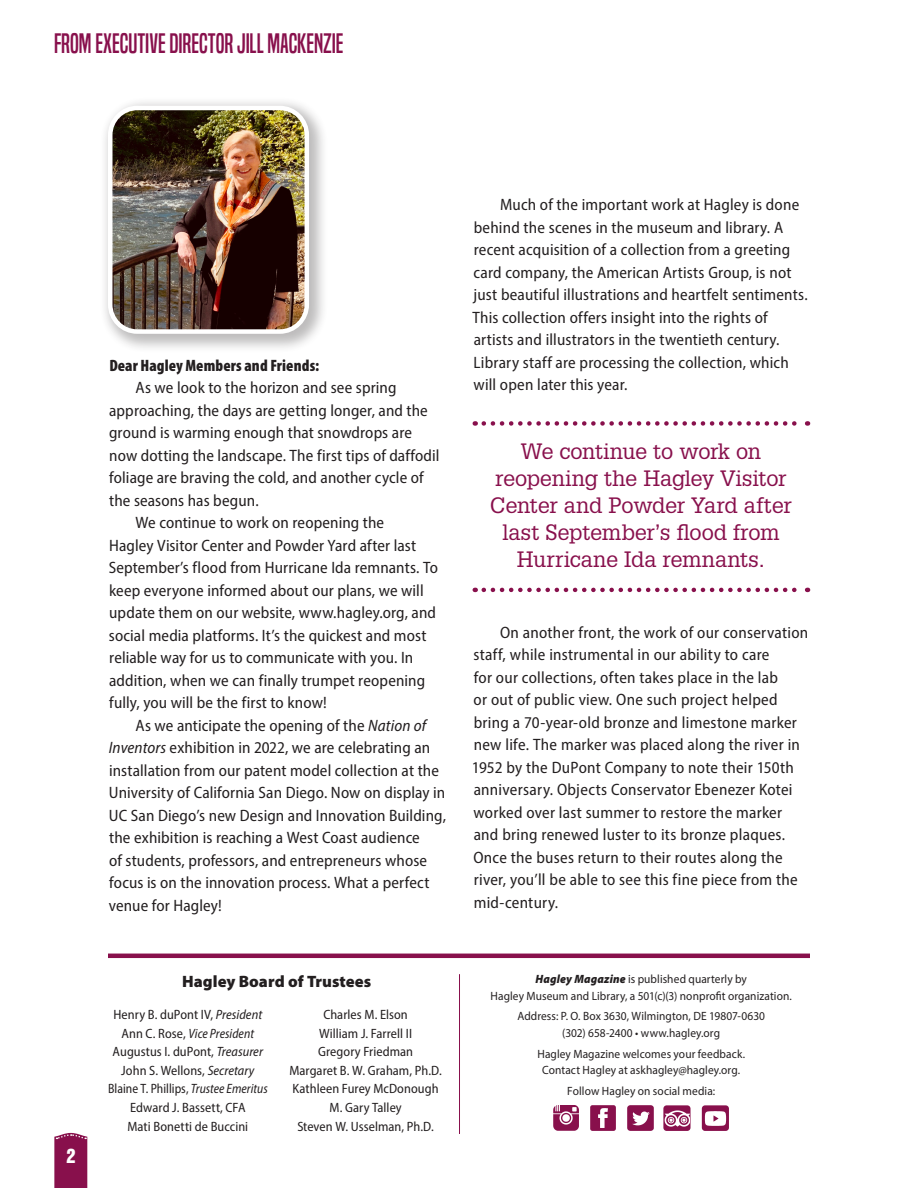
<style>
.page{position:relative;width:918px;height:1188px;background:#fff}
.page>*{position:absolute;margin:0;border:0;box-sizing:border-box;transform-origin:0 0}
.t1{font:26.25px "Built Titling Rg";letter-spacing:-.005em;color:#88104c}
.pull_quote{font:21.75px/27px "Glypha LT Std";letter-spacing:-.015em;color:#88104c;text-align:center}
.t2{font:18px "Helvetica Inserat LT Std";color:#fff}
.story_text{font:semi-condensed 16.5px/22.5px "Myriad Pro";letter-spacing:.01em;color:#231f20}
.story_text-2{font:900 condensed 16.5px "Myriad Pro";letter-spacing:.005em;color:#231f20}
.story_text-3{font:900 16.5px "Myriad Pro";letter-spacing:.005em;color:#231f20}
.cal_text{font:semi-condensed 13.5px "Myriad Pro";letter-spacing:.005em;color:#231f20}
.cal_text-2{font:semi-condensed 13.5px "Myriad Pro";letter-spacing:.005em;color:#231f20;scale:.94 1}
.t3{font:italic semi-condensed 13.5px "Myriad Pro";color:#231f20;scale:.95 1}
.t4{font:12px/16.5px "Myriad Pro";letter-spacing:.005em;color:#231f20;text-align:center;scale:.95 1}
.s1{font-style:italic}
.s2{font-style:normal}
.s3{font-weight:900;font-style:italic}
</style>
<div class="page">
<svg style="left:54px;top:1133px;width:33px;height:55px;background:#8d1c55"></svg>
<img style="left:554px;top:1105px;width:25px;height:26px">
<img style="left:590px;top:1105px;width:26px;height:26px">
<img style="left:627px;top:1105px;width:26px;height:26px">
<svg style="left:663px;top:1105px;width:28px;height:26px"></svg>
<img style="left:664px;top:1105px;width:26px;height:26px">
<svg style="left:702px;top:1105px;width:27px;height:26px"></svg>
<img style="left:703px;top:1105px;width:25px;height:26px">
<hr style="left:108px;top:954px;width:702px;height:4px;background:#88104c">
<hr style="left:459px;top:974px;width:1px;height:160px;background:#88104c">
<div style="left:99px;top:97px;width:230px;height:257px;background:#231f20;opacity:.3"></div>
<img style="left:110px;top:108px;width:197px;height:224px">
<div style="left:108px;top:106px;width:201px;height:228px;border:4px solid #fff;border-radius:27px"></div>
<svg style="left:484px;top:421px;width:324px;height:5px"></svg>
<svg style="left:484px;top:588px;width:324px;height:4px"></svg>
<p class="t1" style="left:54px;top:28px;width:291px">FROM EXECUTIVE DIRECTOR JILL MACKENZIE</p>
<p class="t2" style="left:66px;top:1145px;width:10px">2</p>
<p class="story_text-2" style="left:109px;top:355px;width:211px">Dear Hagley Members and Friends:</p>
<p class="story_text" style="left:109px;top:376px;width:332px;text-indent:26px">As we look to the horizon and see spring approaching, the days are getting longer, and the ground is warming enough that snowdrops are now dotting the landscape. The first tips of daffodil foliage are braving the cold, and another cycle of the seasons has begun.</p>
<p class="story_text" style="left:109px;top:511px;width:331px;text-indent:27px">We continue to work on reopening the<br>Hagley Visitor Center and Powder Yard after last September’s flood from Hurricane Ida remnants. To keep everyone informed about our plans, we will update them on our website, www.hagley.org, and social media platforms. It’s the quickest and most reliable way for us to communicate with you. In addition, when we can finally trumpet reopening fully, you will be the first to know!</p>
<p class="story_text" style="left:109px;top:714px;width:339px;text-indent:27px">As we anticipate the opening of the <span class="s1">Nation of Inventors</span> exhibition in 2022, we are celebrating an installation from our patent model collection at the University of California San Diego. Now on display in UC San Diego’s new Design and Innovation Building, the exhibition is reaching a West Coast audience<br>of students, professors, and entrepreneurs whose focus is on the innovation process. What a perfect venue for Hagley!</p>
<p class="story_text-3" style="left:182px;top:970px;width:191px">Hagley Board of Trustees</p>
<p class="cal_text" style="left:113px;top:1006px;width:150px">Henry B. duPont IV, <span class="s1">President</span></p>
<p class="t3" style="left:122px;top:1025px;width:141px"><span class="s2">Ann C. Rose,</span> Vice President</p>
<p class="cal_text" style="left:113px;top:1043px;width:152px">Augustus I. duPont, <span class="s1">Treasurer</span></p>
<p class="cal_text" style="left:121px;top:1062px;width:135px">John S. Wellons, <span class="s1">Secretary</span></p>
<p class="cal_text-2" style="left:108px;top:1081px;width:171px">Blaine T. Phillips, <span class="s1">Trustee Emeritus</span></p>
<p class="cal_text" style="left:130px;top:1099px;width:117px">Edward J. Bassett, CFA</p>
<p class="cal_text" style="left:128px;top:1118px;width:122px">Mati Bonetti de Buccini</p>
<p class="cal_text" style="left:323px;top:1006px;width:86px">Charles M. Elson</p>
<p class="cal_text" style="left:319px;top:1025px;width:94px">William J. Farrell II</p>
<p class="cal_text" style="left:318px;top:1043px;width:97px">Gregory Friedman</p>
<p class="cal_text" style="left:289px;top:1062px;width:154px">Margaret B. W. Graham, Ph.D.</p>
<p class="cal_text" style="left:293px;top:1081px;width:148px">Kathleen Furey McDonough</p>
<p class="cal_text" style="left:329px;top:1099px;width:74px">M. Gary Talley</p>
<p class="cal_text" style="left:297px;top:1118px;width:138px">Steven W. Usselman, Ph.D.</p>
<p class="story_text" style="left:472px;top:193px;width:337px;text-indent:28px">Much of the important work at Hagley is done behind the scenes in the museum and library. A recent acquisition of a collection from a greeting card company, the American Artists Group, is not just beautiful illustrations and heartfelt sentiments.<br>This collection offers insight into the rights of artists and illustrators in the twentieth century.<br>Library staff are processing the collection, which will open later this year.</p>
<p class="pull_quote" style="left:490px;top:438px;width:304px">We continue to work on reopening the Hagley Visitor<br>Center and Powder Yard after last September’s flood from<br>Hurricane Ida remnants.</p>
<p class="story_text" style="left:472px;top:621px;width:338px;text-indent:28px">On another front, the work of our conservation staff, while instrumental in our ability to care<br>for our collections, often takes place in the lab<br>or out of public view. One such project helped bring a 70-year-old bronze and limestone marker new life. The marker was placed along the river in 1952 by the DuPont Company to note their 150th anniversary. Objects Conservator Ebenezer Kotei worked over last summer to restore the marker and bring renewed luster to its bronze plaques.<br>Once the buses return to their routes along the river, you’ll be able to see this fine piece from the mid-century.</p>
<p class="t4" style="left:491px;top:971px;width:319px"><span class="s3">Hagley Magazine</span> is published quarterly by<br>Hagley Museum and Library, a 501(c)(3) nonprofit organization.</p>
<p class="t4" style="left:517px;top:1008px;width:262px">Address: P. O. Box 3630, Wilmington, DE 19807-0630 (302) 658-2400 • www.hagley.org</p>
<p class="t4" style="left:537px;top:1045px;width:220px">Hagley Magazine welcomes your feedback.<br>Contact Hagley at askhagley@hagley.org.</p>
<p class="t4" style="left:567px;top:1083px;width:157px">Follow Hagley on social media:</p>
</div>
